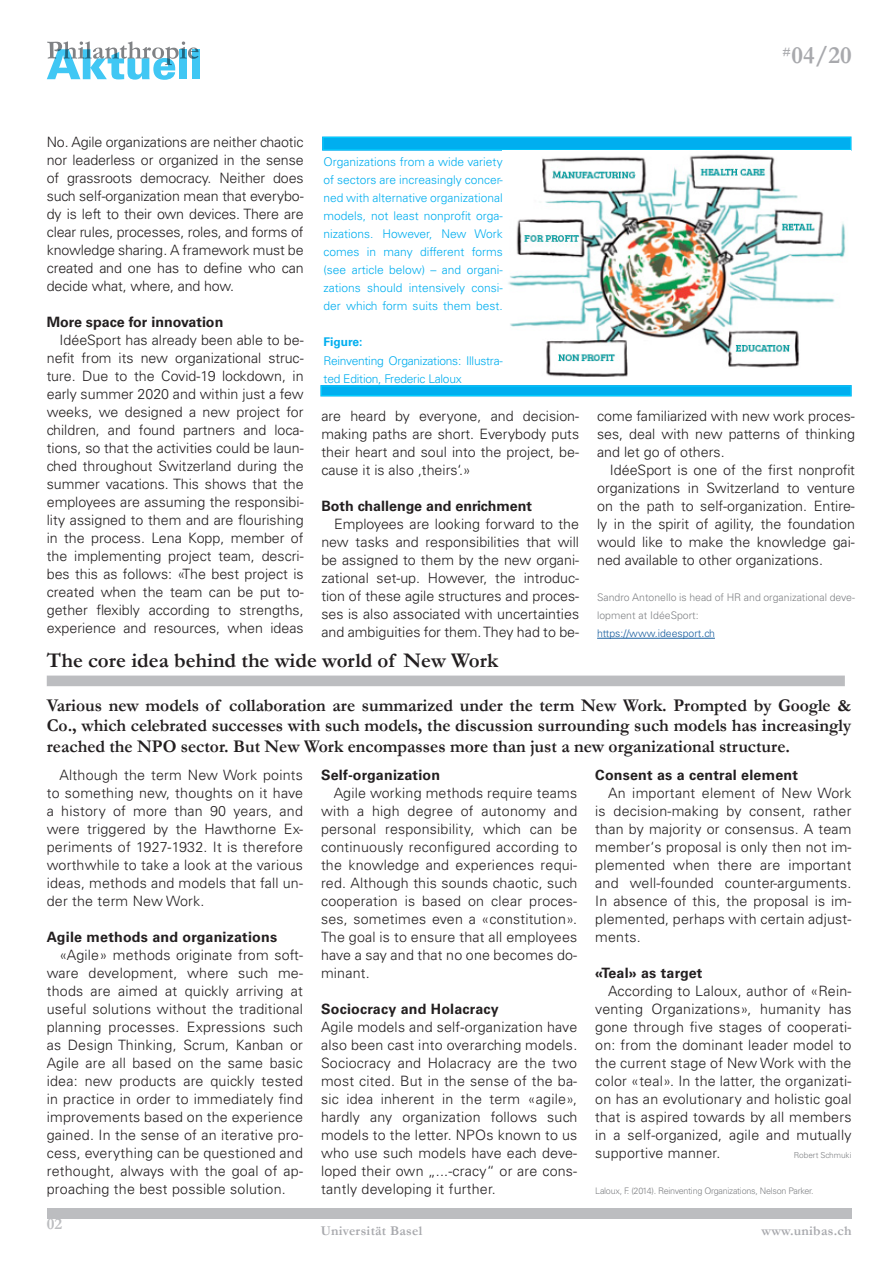
<style>
.page{position:relative;width:893px;height:1263px;background:#fff}
.page>*{position:absolute;margin:0;border:0;box-sizing:border-box;transform-origin:0 0}
.grundtext{font:700 24.9px "Garamond";color:#a8a9ad}
.t1{font:700 21px "Garamond";color:#231f20}
.t2{font:700 18px/20.7px "Garamond";color:#231f20;text-align:justify}
.t3{font:700 16.5px "Garamond";color:#bcbdc0}
.Lauftext{font:300 14.25px/18px "Univers LT Std";color:#231f20;text-align:justify}
.Lauftext-2{font:700 14.25px "Univers LT Std";letter-spacing:.015em;color:#231f20}
.t4{font:700 13.5px "Garamond";letter-spacing:.02em;color:#a8a9ad}
.Lauftext-3{font:300 12px/18px "Univers LT Std";letter-spacing:-.02em;color:#00aeef;text-align:justify}
.Lauftext-4{font:700 12px "Univers LT Std";color:#00aeef}
.Lauftext-5{font:300 10.5px/18px "Univers LT Std";color:#808285}
.Lauftext-6{font:300 10.5px "Univers LT Std";color:#175d9e}
.Lauftext-7{font:300 9px "Univers LT Std";letter-spacing:-.03em;color:#808285}
.Lauftext-8{font:300 8.25px "Univers LT Std";color:#808285}
</style>
<div class="page">
<div style="left:47px;top:1208px;width:804px;height:10px;background:#bcbdc0"></div>
<div style="left:192px;top:49px;width:8px;height:30px;background:#40c7f4"></div>
<svg style="left:47px;top:41px;width:152px;height:39px"></svg>
<div style="left:47px;top:675px;width:798px;height:11px;background:#bcbdc0"></div>
<hr style="left:597px;top:638px;width:118px;height:1px;background:#175d9e">
<div style="left:321px;top:386px;width:530px;height:10px;background:#00aeef"></div>
<div style="left:320px;top:385px;width:532px;height:11px;border:2px solid #00aeef"></div>
<div style="left:323px;top:137px;width:528px;height:13px;background:#00aeef"></div>
<div style="left:322px;top:137px;width:529px;height:14px;border:2px solid #00aeef"></div>
<img style="left:508px;top:154px;width:338px;height:223px">
<p class="grundtext" style="left:783px;top:38px;width:71px"><sup>#</sup>04/20</p>
<p class="Lauftext" style="left:47px;top:133px;width:258px">No. Agile organizations are neither chaotic nor leaderless or organized in the sense of grassroots democracy. Neither does such self-organization mean that everybo&shy;dy is left to their own devices. There are clear rules, processes, roles, and forms of knowledge sharing. A framework must be created and one has to define who can decide what, where, and how.</p>
<p class="Lauftext-2" style="left:47px;top:314px;width:178px">More space for innovation</p>
<p class="Lauftext" style="left:47px;top:331px;width:258px;text-indent:13px">IdéeSport has already been able to be&shy;nefit from its new organizational struc&shy;ture. Due to the Covid-19 lockdown, in early summer 2020 and within just a few weeks, we designed a new project for children, and found partners and loca&shy;tions, so that the activities could be laun&shy;ched throughout Switzerland during the summer vacations. This shows that the employees are assuming the responsibi&shy;lity assigned to them and are flourishing in the process. Lena Kopp, member of the implementing project team, descri&shy;bes this as follows: «The best project is created when the team can be put to&shy;gether flexibly according to strengths, experience and resources, when ideas</p>
<p class="t1" style="left:47px;top:646px;width:453px">The core idea behind the wide world of New Work</p>
<p class="t2" style="left:47px;top:695px;width:806px">Various new models of collaboration are summarized under the term New Work. Prompted by Google &amp; Co., which celebrated successes with such models, the discussion surrounding such models has increasingly reached the NPO sector. But New Work encompasses more than just a new organizational structure.</p>
<p class="Lauftext-3" style="left:324px;top:153px;width:181px">Organizations from a wide variety of sectors are increasingly concer&shy;ned with alternative organizational models, not least nonprofit orga&shy;nizations. However, New Work comes in many different forms (see article below) – and organi&shy;zations should intensively consi&shy;der which form suits them best.</p>
<p class="Lauftext-4" style="left:324px;top:335px;width:40px">Figure:</p>
<p class="Lauftext-3" style="left:324px;top:351px;width:181px">Reinventing Organizations: Illustra&shy;ted Edition, Frederic Laloux</p>
<p class="Lauftext" style="left:597px;top:407px;width:259px">come familiarized with new work proces&shy;ses, deal with new patterns of thinking and let go of others.</p>
<p class="Lauftext" style="left:597px;top:461px;width:259px;text-indent:13px">IdéeSport is one of the first nonprofit organizations in Switzerland to venture on the path to self-organization. Entire&shy;ly in the spirit of agility, the foundation would like to make the knowledge gai&shy;ned available to other organizations.</p>
<p class="Lauftext-5" style="left:597px;top:588px;width:259px">Sandro Antonello is head of HR and organizational deve&shy;lopment at IdéeSport:</p>
<p class="Lauftext-6" style="left:597px;top:627px;width:119px">https://www.ideesport.ch</p>
<p class="Lauftext" style="left:321px;top:407px;width:259px">are heard by everyone, and decision&shy;making paths are short. Everybody puts their heart and soul into the project, be&shy;cause it is also ‚theirs‘.»</p>
<p class="Lauftext-2" style="left:321px;top:498px;width:212px">Both challenge and enrichment</p>
<p class="Lauftext" style="left:321px;top:515px;width:259px;text-indent:13px">Employees are looking forward to the new tasks and responsibilities that will be assigned to them by the new organi&shy;zational set-up. However, the introduc&shy;tion of these agile structures and proces&shy;ses is also associated with uncertainties and ambiguities for them. They had to be-</p>
<p class="Lauftext" style="left:47px;top:766px;width:258px;text-indent:13px">Although the term New Work points to something new, thoughts on it have a history of more than 90 years, and were triggered by the Hawthorne Ex&shy;periments of 1927-1932. It is therefore worthwhile to take a look at the various ideas, methods and models that fall un&shy;der the term New Work.</p>
<p class="Lauftext-2" style="left:47px;top:929px;width:232px">Agile methods and organizations</p>
<p class="Lauftext" style="left:47px;top:946px;width:258px;text-indent:13px">«Agile» methods originate from soft&shy;ware development, where such me&shy;thods are aimed at quickly arriving at useful solutions without the traditional planning processes. Expressions such as Design Thinking, Scrum, Kanban or Agile are all based on the same basic idea: new products are quickly tested in practice in order to immediately find improvements based on the experience gained. In the sense of an iterative pro&shy;cess, everything can be questioned and rethought, always with the goal of ap&shy;proaching the best possible solution.</p>
<p class="t3" style="left:47px;top:1213px;width:17px">02</p>
<p class="Lauftext-2" style="left:321px;top:767px;width:121px">Self-organization</p>
<p class="Lauftext" style="left:321px;top:784px;width:258px;text-indent:13px">Agile working methods require teams with a high degree of autonomy and personal responsibility, which can be continuously reconfigured according to the knowledge and experiences requi&shy;red. Although this sounds chaotic, such cooperation is based on clear proces&shy;ses, sometimes even a «constitution».<br>The goal is to ensure that all employees have a say and that no one becomes do&shy;minant.</p>
<p class="Lauftext-2" style="left:321px;top:1001px;width:179px">Sociocracy and Holacracy</p>
<p class="Lauftext" style="left:321px;top:1018px;width:258px">Agile models and self-organization have also been cast into overarching models.<br>Sociocracy and Holacracy are the two most cited. But in the sense of the ba&shy;sic idea inherent in the term «agile», hardly any organization follows such models to the letter. NPOs known to us who use such models have each deve&shy;loped their own „...-cracy“ or are cons&shy;tantly developing it further.</p>
<p class="t4" style="left:321px;top:1221px;width:103px">Universität Basel</p>
<p class="Lauftext-2" style="left:595px;top:767px;width:204px">Consent as a central element</p>
<p class="Lauftext" style="left:595px;top:784px;width:258px;text-indent:13px">An important element of New Work is decision-making by consent, rather than by majority or consensus. A team member‘s proposal is only then not im&shy;plemented when there are important and well-founded counter-arguments.<br>In absence of this, the proposal is im&shy;plemented, perhaps with certain adjust&shy;ments.</p>
<p class="Lauftext-2" style="left:595px;top:965px;width:109px">«Teal» as target</p>
<p class="Lauftext" style="left:595px;top:982px;width:258px;text-indent:13px">According to Laloux, author of «Rein&shy;venting Organizations», humanity has gone through five stages of cooperati&shy;on: from the dominant leader model to the current stage of New Work with the color «teal». In the latter, the organizati&shy;on has an evolutionary and holistic goal that is aspired towards by all members in a self-organized, agile and mutually supportive manner.</p>
<p class="Lauftext-8" style="left:794px;top:1150px;width:59px">Robert Schmuki</p>
<p class="Lauftext-7" style="left:595px;top:1186px;width:220px">Laloux, F. (2014). Reinventing Organizations, Nelson Parker.</p>
<p class="t4" style="left:762px;top:1221px;width:91px">www.unibas.ch</p>
</div>
